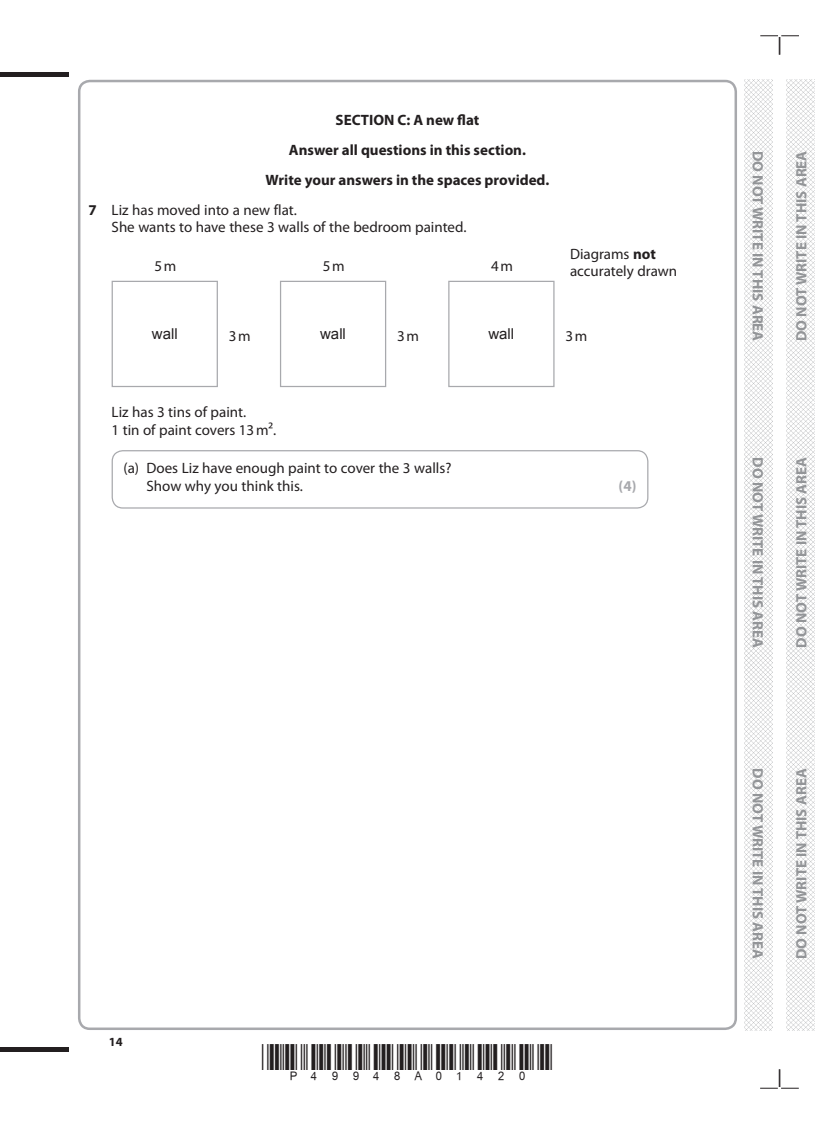
<style>
.page{position:relative;width:815px;height:1124px;background:#fff}
.page>*{position:absolute;margin:0;border:0;box-sizing:border-box;transform-origin:0 0}
.t1{font:15px/17.5px "Myriad Pro";color:#231f20}
.t2{font:700 15px "Myriad Pro";color:#939598}
.t3{font:700 15px "Myriad Pro";color:#231f20}
.t4{font:15px "Arial";color:#231f20}
.t5{font:700 15px "Myriad Pro";color:#a8a9ad}
.t6{font:700 12.5px "Myriad Pro";color:#231f20}
.s1{font-weight:700}
</style>
<div class="page">
<div style="left:0;top:72px;width:69px;height:5px;background:#231f20"></div>
<hr style="left:0;top:1047px;width:69px;height:4px;background:#231f20">
<svg style="left:760px;top:35px;width:39px;height:20px"></svg>
<svg style="left:760px;top:1069px;width:39px;height:19px"></svg>
<img style="left:744px;top:80px;width:28px;height:949px">
<img style="left:787px;top:80px;width:28px;height:949px">
<div style="left:112px;top:281px;width:106px;height:106px;border:1px solid #a8a9ad"></div>
<div style="left:280px;top:281px;width:106px;height:106px;border:1px solid #a8a9ad"></div>
<div style="left:448px;top:281px;width:107px;height:106px;border:1px solid #a8a9ad"></div>
<div style="left:112px;top:450px;width:536px;height:58px;border:1px solid #a8a9ad;border-radius:11px"></div>
<p class="t3" style="left:336px;top:110px;width:145px">SECTION C: A new flat</p>
<p class="t3" style="left:289px;top:140px;width:239px">Answer all questions in this section.</p>
<p class="t3" style="left:266px;top:170px;width:285px">Write your answers in the spaces provided.</p>
<p class="t1" style="left:89px;top:201px;width:210px"><span class="s1">7</span> Liz has moved into a new flat.</p>
<p class="t1" style="left:112px;top:218px;width:356px">She wants to have these 3 walls of the bedroom painted.</p>
<p class="t1" style="left:154px;top:257px;width:23px">5m</p>
<p class="t1" style="left:323px;top:257px;width:23px">5m</p>
<p class="t1" style="left:491px;top:257px;width:23px">4m</p>
<p class="t1" style="left:570px;top:245px;width:109px">Diagrams <span class="s1">not </span>accurately drawn</p>
<p class="t4" style="left:152px;top:324px;width:27px">wall</p>
<p class="t1" style="left:229px;top:326px;width:23px">3m</p>
<p class="t4" style="left:320px;top:324px;width:27px">wall</p>
<p class="t1" style="left:397px;top:326px;width:23px">3m</p>
<p class="t4" style="left:488px;top:324px;width:27px">wall</p>
<p class="t1" style="left:565px;top:326px;width:23px">3m</p>
<p class="t1" style="left:112px;top:403px;width:166px">Liz has 3 tins of paint.<br>1 tin of paint covers 13m².</p>
<p class="t1" style="left:147px;top:459px;width:306px;text-indent:-23px">(a) Does Liz have enough paint to cover the 3 walls?<br>Show why you think this.</p>
<p class="t5" style="left:618px;top:476px;width:20px">(4)</p>
<p class="t6" style="left:109px;top:1033px;width:15px">14</p>
<p class="t2" style="left:767px;top:151px;width:192px;rotate:90deg">DO NOT WRITE IN THIS AREA</p>
<p class="t2" style="left:792px;top:341px;width:192px;rotate:-90deg">DO NOT WRITE IN THIS AREA</p>
<p class="t2" style="left:767px;top:457px;width:192px;rotate:90deg">DO NOT WRITE IN THIS AREA</p>
<p class="t2" style="left:792px;top:647px;width:192px;rotate:-90deg">DO NOT WRITE IN THIS AREA</p>
<p class="t2" style="left:767px;top:768px;width:192px;rotate:90deg">DO NOT WRITE IN THIS AREA</p>
<p class="t2" style="left:792px;top:958px;width:192px;rotate:-90deg">DO NOT WRITE IN THIS AREA</p>
</div>
